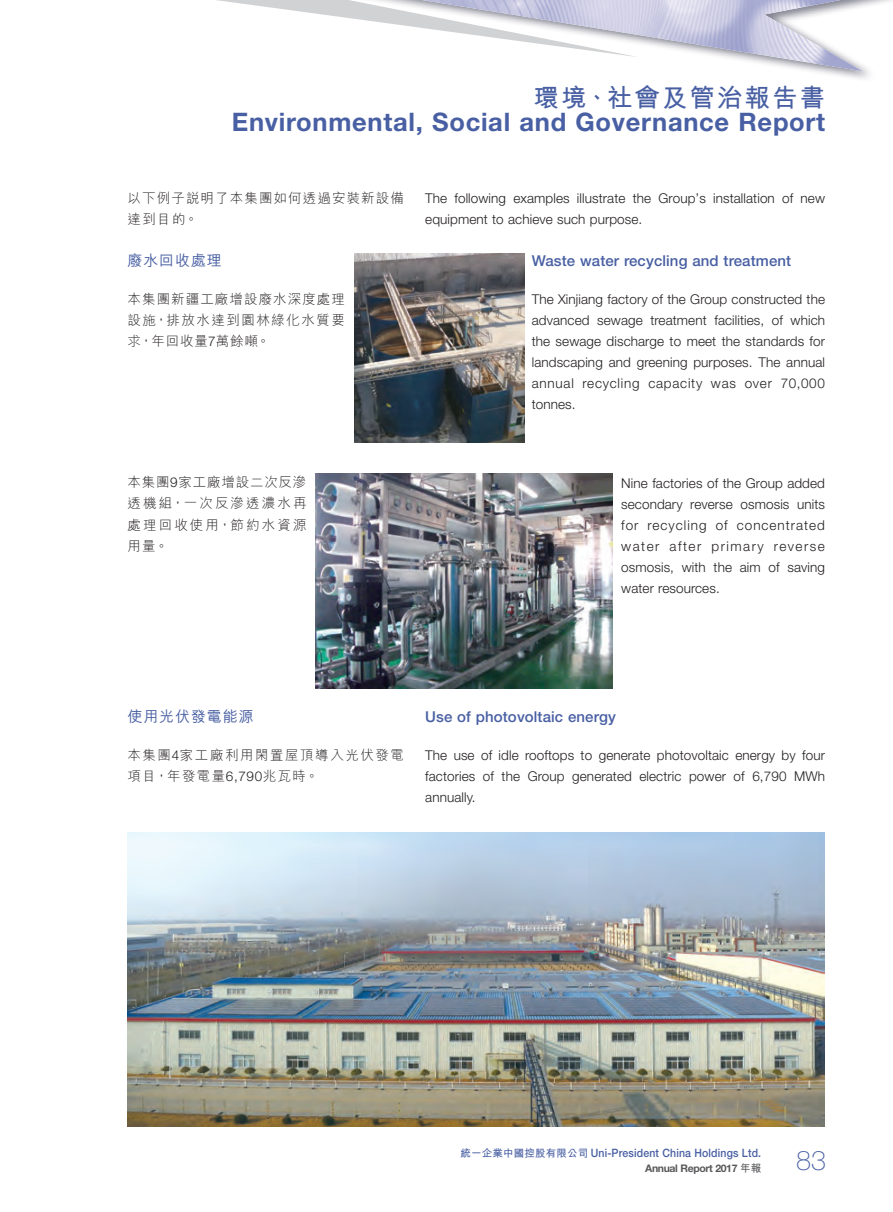
<style>
.page{position:relative;width:893px;height:1212px;background:#fff}
.page>*{position:absolute;margin:0;border:0;box-sizing:border-box;transform-origin:0 0}
.t1{font:100 27px "Helvetica Neue LT Std";color:#485fa3}
.t2{font:700 25.5px "Helvetica Neue LT Std";letter-spacing:.03em;color:#485fa3}
.t3{font:700 25.5px "M Hei HK";letter-spacing:.08em;color:#485fa3}
.Heading_2{font:500 15px "Helvetica Neue LT Std";letter-spacing:.01em;color:#485fa3}
.C_Heading_2{font:500 15px "M Hei HK";letter-spacing:.06em;color:#485fa3}
.Body_Text{font:300 13.5px/21px "Helvetica Neue LT Std";letter-spacing:.01em;color:#231f20;text-align:justify}
.C_Body_Text{font:300 13.5px/21px "M Hei HK";letter-spacing:.1em;color:#231f20;text-align:justify}
.C_Body_Text-2{font:300 13.5px/21px "M Hei HK";letter-spacing:.08em;color:#231f20}
.t4{font:500 11.55px "Helvetica Neue LT Std";letter-spacing:.015em;color:#485fa3;scale:.91 1}
.t5{font:700 10.5px "Helvetica Neue LT Std";letter-spacing:-.035em;color:#57585a}
.s1{font-family:"Helvetica Neue LT Std"}
.s2{font-family:"M Hei HK";font-weight:700;font-size:10.5px}
.s3{font-family:"M Hei HK"}
</style>
<div class="page">
<svg style="left:217px;top:0;width:40px;height:6px"></svg>
<img style="left:257px;top:0;width:636px;height:71px">
<img style="left:354px;top:254px;width:170px;height:189px">
<img style="left:315px;top:473px;width:298px;height:215px">
<img style="left:128px;top:832px;width:697px;height:295px">
<h2 class="t3" style="left:533px;top:79px;width:293px">環境、社會及管治報告書</h2>
<h2 class="t2" style="left:232px;top:106px;width:595px">Environmental, Social and Governance Report</h2>
<p class="C_Body_Text-2" style="left:128px;top:188px;width:278px">以下例子說明了本集團如何透過安裝新設備達到目的。</p>
<p class="C_Heading_2" style="left:128px;top:250px;width:96px">廢水回收處理</p>
<p class="C_Body_Text" style="left:128px;top:289px;width:219px">本集團新疆工廠增設廢水深度處理設施，排放水達到園林綠化水質要求，年回收量<span class="s1">7</span>萬餘噸。</p>
<p class="Body_Text" style="left:425px;top:188px;width:401px">The following examples illustrate the Group’s installation of new equipment to achieve such purpose.</p>
<p class="Heading_2" style="left:532px;top:252px;width:261px">Waste water recycling and treatment</p>
<p class="Body_Text" style="left:532px;top:289px;width:295px">The Xinjiang factory of the Group constructed the advanced sewage treatment facilities, of which the sewage discharge to meet the standards for landscaping and greening purposes. The annual annual recycling capacity was over 70,000 tonnes.</p>
<p class="C_Body_Text" style="left:128px;top:472px;width:180px">本集團<span class="s1">9</span>家工廠增設二次反滲透機組，一次反滲透濃水再處理回收使用，節約水資源用量。</p>
<p class="Body_Text" style="left:621px;top:472px;width:205px">Nine factories of the Group added secondary reverse osmosis units for recycling of concentrated water after primary reverse osmosis, with the aim of saving water resources.</p>
<p class="C_Heading_2" style="left:128px;top:705px;width:128px">使用光伏發電能源</p>
<p class="C_Body_Text" style="left:128px;top:744px;width:278px">本集團<span class="s1">4</span>家工廠利用閑置屋頂導入光伏發電項目，年發電量<span class="s1">6,790</span>兆瓦時。</p>
<p class="Heading_2" style="left:425px;top:707px;width:192px">Use of photovoltaic energy</p>
<p class="Body_Text" style="left:425px;top:744px;width:401px">The use of idle rooftops to generate photovoltaic energy by four factories of the Group generated electric power of 6,790 MWh annually.</p>
<p class="t4" style="left:461px;top:1146px;width:332px"><span class="s2">統一企業中國控股有限公司</span> Uni-President China Holdings Ltd.</p>
<p class="t5" style="left:645px;top:1161px;width:117px">Annual Report 2017 <span class="s3">年報</span></p>
<h1 class="t1" style="left:796px;top:1145px;width:31px">83</h1>
</div>
